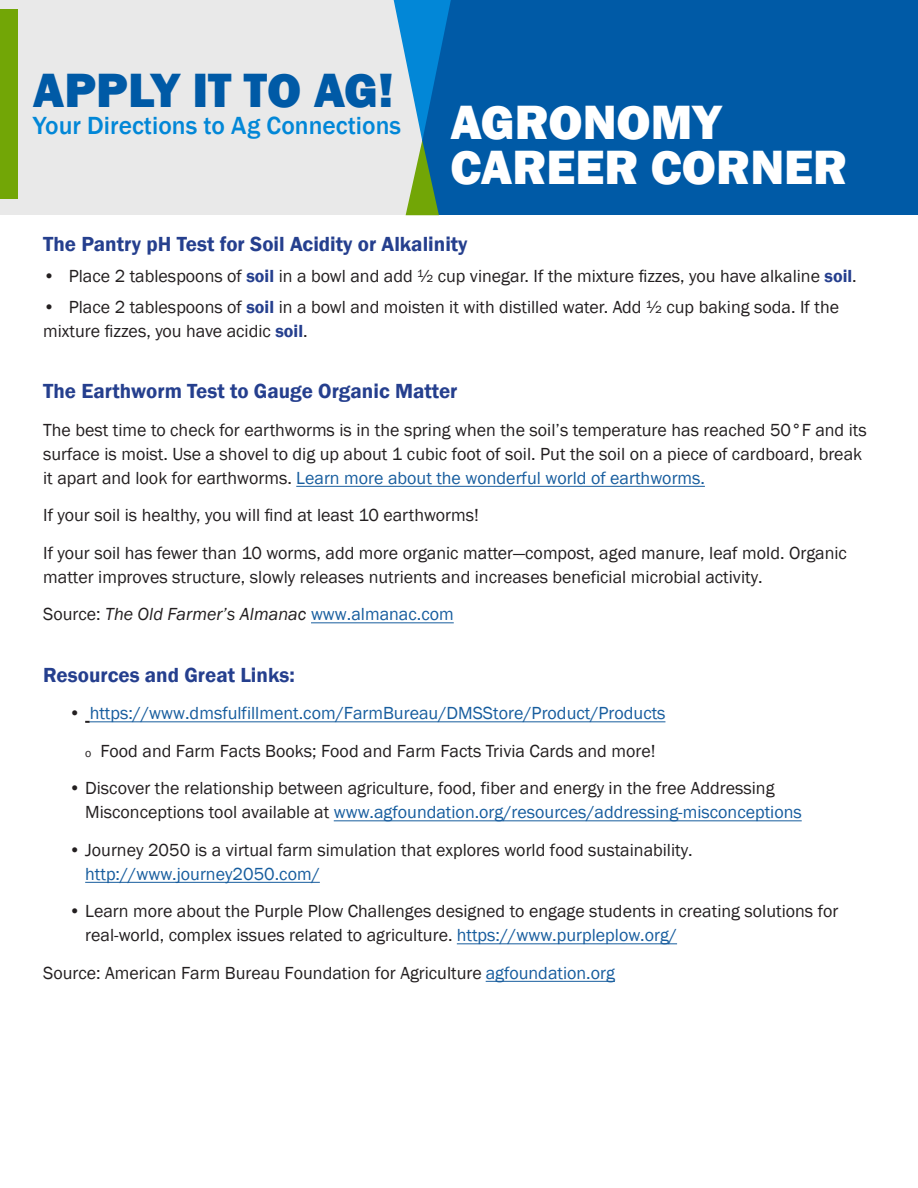
<style>
.page{position:relative;width:918px;height:1188px;background:#fff}
.page>*{position:absolute;margin:0;border:0;box-sizing:border-box;transform-origin:0 0}
.t1{font:800 49.5px "Franklin Gothic";color:#005aa6}
.t2{font:800 49.5px "Franklin Gothic";color:#fff}
.t3{font:500 25.5px "Franklin Gothic";color:#0287d7}
.t4{font:600 21px "Franklin Gothic";color:#253f8e}
.t5{font:18px/24px "Franklin Gothic";color:#231f20}
.t6{font:18px/37.5px "Franklin Gothic";color:#175d9e;text-align:center}
.s1{font-weight:800;font-size:49.5px;color:#fff}
.s2{font-weight:600;color:#253f8e}
.s3{color:#175d9e}
.s4{font-style:italic}
.s5{color:#231f20}
.s6{font-size:12px;color:#231f20}
</style>
<div class="page">
<div style="left:0;top:0;width:422px;height:215px;background:#e9e9e9"></div>
<div style="left:422px;top:0;width:496px;height:215px;background:#005aa6"></div>
<svg style="left:393px;top:0;width:58px;height:215px"></svg>
<div style="left:0;top:10px;width:18px;height:189px;background:#72a606"></div>
<hr style="left:296px;top:486px;width:409px;height:1px;background:#175d9e">
<hr style="left:311px;top:622px;width:143px;height:1px;background:#175d9e">
<hr style="left:90px;top:721px;width:575px;height:1px;background:#175d9e">
<hr style="left:334px;top:820px;width:468px;height:1px;background:#175d9e">
<hr style="left:85px;top:882px;width:235px;height:1px;background:#175d9e">
<hr style="left:457px;top:943px;width:220px;height:1px;background:#175d9e">
<hr style="left:486px;top:981px;width:129px;height:1px;background:#175d9e">
<h1 class="t1" style="left:33px;top:58px;width:362px">APPLY IT TO AG!</h1>
<p class="t3" style="left:33px;top:109px;width:690px">Your Directions to Ag Connections <span class="s1">AGRONOMY</span></p>
<p class="t2" style="left:450px;top:135px;width:398px">CAREER CORNER</p>
<p class="t4" style="left:43px;top:231px;width:426px">The Pantry pH Test for Soil Acidity or Alkalinity</p>
<p class="t5" style="left:43px;top:264px;width:815px">• Place 2 tablespoons of <span class="s2">soil</span> in a bowl and add ½ cup vinegar. If the mixture fizzes, you have alkaline <span class="s2">soil</span>.</p>
<p class="t5" style="left:43px;top:295px;width:797px">• Place 2 tablespoons of <span class="s2">soil</span> in a bowl and moisten it with distilled water. Add ½ cup baking soda. If the mixture fizzes, you have acidic <span class="s2">soil</span>.</p>
<p class="t4" style="left:43px;top:378px;width:416px">The Earthworm Test to Gauge Organic Matter</p>
<p class="t5" style="left:43px;top:418px;width:825px">The best time to check for earthworms is in the spring when the soil’s temperature has reached 50°F and its surface is moist. Use a shovel to dig up about 1 cubic foot of soil. Put the soil on a piece of cardboard, break it apart and look for earthworms. <span class="s3">Learn more about the wonderful world of earthworms.</span></p>
<p class="t5" style="left:43px;top:497px;width:805px;line-height:37.5px">If your soil is healthy, you will find at least 10 earthworms!<br>If your soil has fewer than 10 worms, add more organic matter—compost, aged manure, leaf mold. Organic</p>
<p class="t5" style="left:43px;top:558px;width:721px;line-height:37.5px">matter improves structure, slowly releases nutrients and increases beneficial microbial activity.<br>Source: <span class="s4">The Old Farmer’s Almanac</span> <span class="s3">www.almanac.com</span></p>
<p class="t4" style="left:43px;top:662px;width:253px">Resources and Great Links:</p>
<p class="t6" style="left:69px;top:695px;width:598px"><span class="s5">•</span> https://www.dmsfulfillment.com/FarmBureau/DMSStore/Product/Products <span class="s6">o</span> <span class="s5">Food and Farm Facts Books; Food and Farm Facts Trivia Cards and more!</span></p>
<p class="t5" style="left:85px;top:777px;width:718px;text-indent:-16px">• Discover the relationship between agriculture, food, fiber and energy in the free Addressing<br>Misconceptions tool available at <span class="s3">www.agfoundation.org/resources/addressing-misconceptions</span></p>
<p class="t5" style="left:85px;top:838px;width:609px;text-indent:-16px">• Journey 2050 is a virtual farm simulation that explores world food sustainability. <span class="s3">http://www.journey2050.com/</span></p>
<p class="t5" style="left:85px;top:900px;width:755px;text-indent:-16px">• Learn more about the Purple Plow Challenges designed to engage students in creating solutions for real-world, complex issues related to agriculture. <span class="s3">https://www.purpleplow.org/</span></p>
<p class="t5" style="left:43px;top:961px;width:573px">Source: American Farm Bureau Foundation for Agriculture <span class="s3">agfoundation.org</span></p>
</div>
